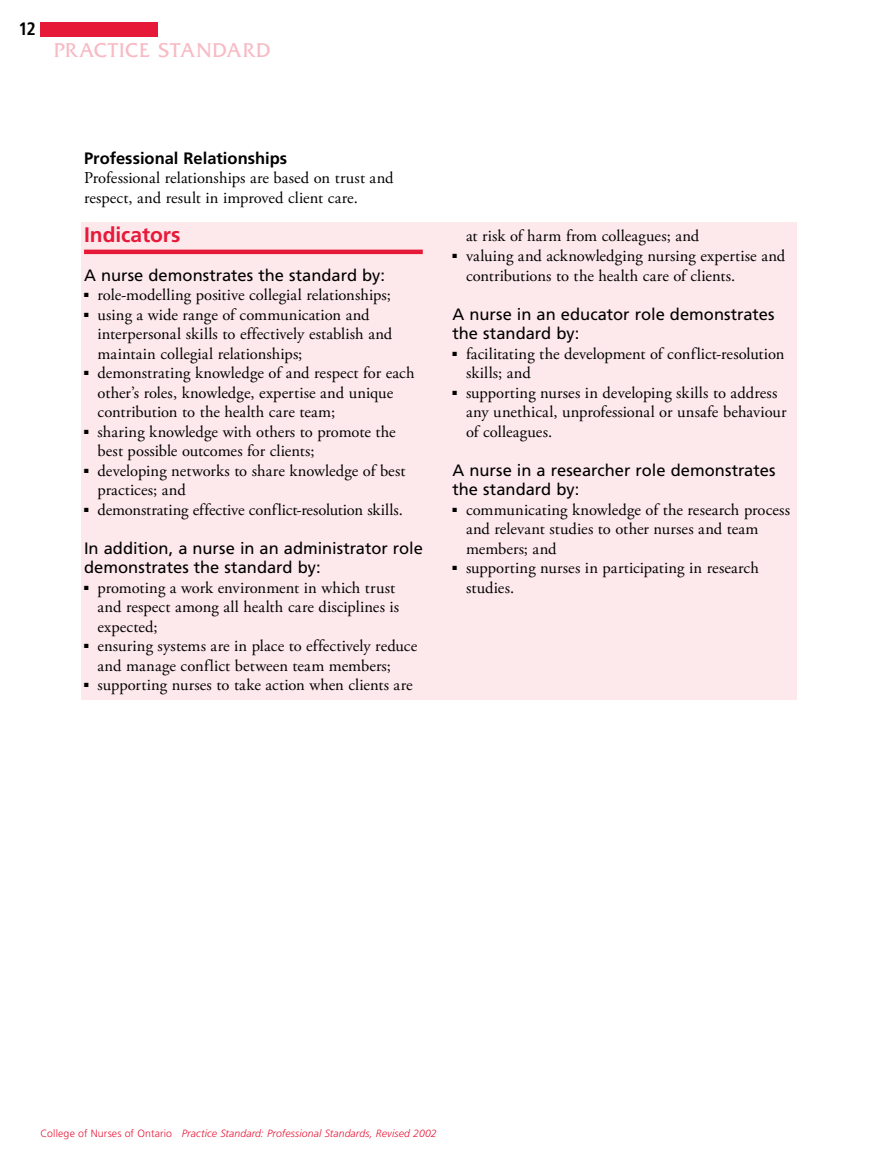
<style>
.page{position:relative;width:878px;height:1161px;background:#fff}
.page>*{position:absolute;margin:0;border:0;box-sizing:border-box;transform-origin:0 0}
.t1{font:21px "Friz Quadrata Std";letter-spacing:.045em;color:#f8bac4}
.t2{font:700 21px "Frutiger LT Std";letter-spacing:-.005em;color:#e71939}
.t3{font:700 condensed 18px "Frutiger LT Std";color:#000}
.t4{font:16.5px/19.5px "Adobe Garamond Pro";letter-spacing:.005em;color:#000}
.t5{font:16.5px/19.5px "Frutiger LT Std";color:#000}
.t6{font:700 16.5px "Frutiger LT Std";color:#000}
.t7{font:italic 300 10.5px "Frutiger LT Std";letter-spacing:.01em;color:#e71939}
.s1{font-style:normal}
</style>
<div class="page">
<div style="left:40px;top:22px;width:118px;height:15px;background:#e71939"></div>
<div style="left:81px;top:222px;width:715px;height:477px;background:#fde8eb"></div>
<hr style="left:84px;top:250px;width:339px;height:4px;background:#e71939">
<p class="t3" style="left:18px;top:18px;width:19px">12</p>
<p class="t1" style="left:54px;top:39px;width:218px">PRACTICE STANDARD</p>
<p class="t6" style="left:84px;top:148px;width:205px">Professional Relationships</p>
<p class="t4" style="left:84px;top:169px;width:311px">Professional relationships are based on trust and respect, and result in improved client care.</p>
<p class="t2" style="left:84px;top:222px;width:98px">Indicators</p>
<p class="t5" style="left:84px;top:265px;width:302px">A nurse demonstrates the standard by:</p>
<p class="t4" style="left:84px;top:286px;width:308px">■ role-modelling positive collegial relationships;</p>
<p class="t4" style="left:97px;top:305px;width:296px;text-indent:-13px">■ using a wide range of communication and interpersonal skills to effectively establish and maintain collegial relationships;</p>
<p class="t4" style="left:97px;top:364px;width:318px;text-indent:-13px">■ demonstrating knowledge of and respect for each other’s roles, knowledge, expertise and unique contribution to the health care team;</p>
<p class="t4" style="left:97px;top:422px;width:300px;text-indent:-13px">■ sharing knowledge with others to promote the best possible outcomes for clients;</p>
<p class="t4" style="left:97px;top:461px;width:309px;text-indent:-13px">■ developing networks to share knowledge of best practices; and</p>
<p class="t4" style="left:84px;top:500px;width:320px">■ demonstrating effective conflict-resolution skills.</p>
<p class="t5" style="left:84px;top:538px;width:340px">In addition, a nurse in an administrator role demonstrates the standard by:</p>
<p class="t4" style="left:97px;top:578px;width:303px;text-indent:-13px">■ promoting a work environment in which trust and respect among all health care disciplines is expected;</p>
<p class="t4" style="left:97px;top:637px;width:321px;text-indent:-13px">■ ensuring systems are in place to effectively reduce and manage conflict between team members;</p>
<p class="t4" style="left:84px;top:676px;width:330px">■ supporting nurses to take action when clients are</p>
<p class="t4" style="left:466px;top:227px;width:235px">at risk of harm from colleagues; and</p>
<p class="t4" style="left:466px;top:247px;width:321px;text-indent:-13px">■ valuing and acknowledging nursing expertise and contributions to the health care of clients.</p>
<p class="t5" style="left:452px;top:304px;width:324px">A nurse in an educator role demonstrates the standard by:</p>
<p class="t4" style="left:466px;top:344px;width:320px;text-indent:-13px">■ facilitating the development of conflict-resolution skills; and</p>
<p class="t4" style="left:466px;top:383px;width:322px;text-indent:-13px">■ supporting nurses in developing skills to address any unethical, unprofessional or unsafe behaviour of colleagues.</p>
<p class="t5" style="left:452px;top:460px;width:324px">A nurse in a researcher role demonstrates the standard by:</p>
<p class="t4" style="left:466px;top:500px;width:325px;text-indent:-13px">■ communicating knowledge of the research process and relevant studies to other nurses and team members; and</p>
<p class="t4" style="left:466px;top:559px;width:294px;text-indent:-13px">■ supporting nurses in participating in research studies.</p>
<p class="t7" style="left:40px;top:1128px;width:398px"><span class="s1">College of Nurses of Ontario</span> Practice Standard: Professional Standards, Revised 2002</p>
</div>
